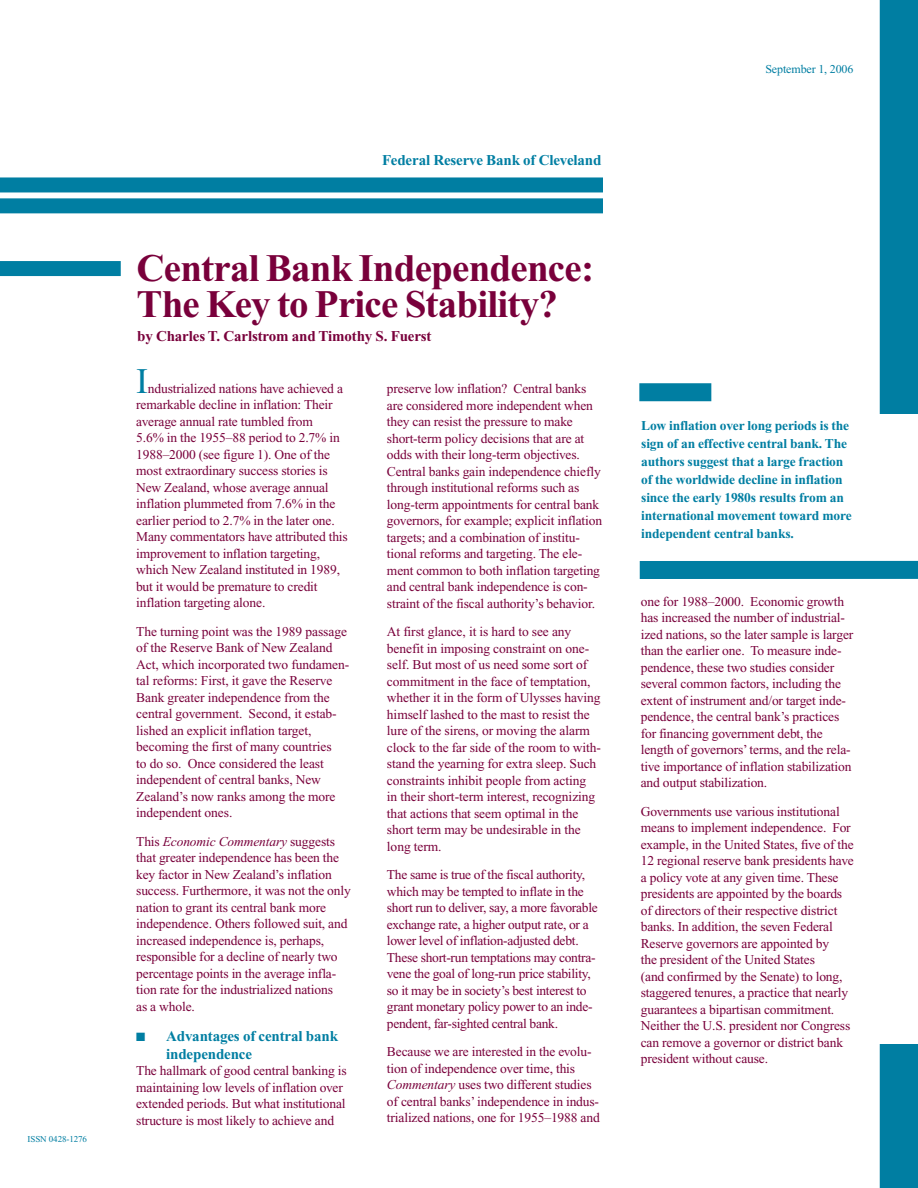
<style>
.page{position:relative;width:918px;height:1188px;background:#fff}
.page>*{position:absolute;margin:0;border:0;box-sizing:border-box;transform-origin:0 0}
.t1{font:700 39px/36px "Times";letter-spacing:-.02em;color:#79003b}
.t2{font:36px "Times";color:#007ea2}
.t3{font:700 15px/18px "Times";letter-spacing:-.01em;color:#007ea2}
.t4{font:700 15px "Times";letter-spacing:-.01em;color:#79003b}
.t5{font:13.5px/16.5px "Times";letter-spacing:-.01em;color:#79003b}
.t6{font:700 13.5px/18px "Times";letter-spacing:-.01em;color:#007ea2}
.t7{font:12px "Times";letter-spacing:-.01em;color:#007ea2}
.t8{font:9px "Times";letter-spacing:-.01em;color:#007ea2}
.s1{font-style:italic}
</style>
<div class="page">
<div style="left:0;top:177px;width:603px;height:15px;background:#007ea2"></div>
<div style="left:0;top:198px;width:603px;height:15px;background:#007ea2"></div>
<div style="left:0;top:261px;width:121px;height:15px;background:#007ea2"></div>
<div style="left:880px;top:0;width:38px;height:414px;background:#007ea2"></div>
<div style="left:880px;top:1044px;width:38px;height:144px;background:#007ea2"></div>
<div style="left:639px;top:383px;width:72px;height:18px;background:#007ea2"></div>
<div style="left:640px;top:561px;width:278px;height:18px;background:#007ea2"></div>
<p class="t8" style="left:28px;top:1135px;width:61px">ISSN 0428-1276</p>
<p class="t3" style="left:382px;top:152px;width:221px">Federal Reserve Bank of Cleveland</p>
<h1 class="t1" style="left:136px;top:254px;width:459px">Central Bank Independence:<br>The Key to Price Stability?</h1>
<p class="t4" style="left:137px;top:330px;width:296px">by Charles T. Carlstrom and Timothy S. Fuerst</p>
<h2 class="t2" style="left:136px;top:367px;width:13px">I</h2>
<p class="t5" style="left:136px;top:381px;width:213px;text-indent:12px">ndustrialized nations have achieved a remarkable decline in inflation: Their average annual rate tumbled from<br>5.6% in the 1955–88 period to 2.7% in 1988–2000 (see figure 1). One of the most extraordinary success stories is New Zealand, whose average annual inflation plummeted from 7.6% in the earlier period to 2.7% in the later one.<br>Many commentators have attributed this improvement to inflation targeting, which New Zealand instituted in 1989, but it would be premature to credit inflation targeting alone.</p>
<p class="t5" style="left:136px;top:624px;width:215px">The turning point was the 1989 passage of the Reserve Bank of New Zealand Act, which incorporated two fundamen&shy;tal reforms: First, it gave the Reserve Bank greater independence from the central government. Second, it estab&shy;lished an explicit inflation target, becoming the first of many countries<br>to do so. Once considered the least independent of central banks, New Zealand’s now ranks among the more independent ones.</p>
<p class="t5" style="left:136px;top:834px;width:216px">This <span class="s1">Economic Commentary</span> suggests that greater independence has been the key factor in New Zealand’s inflation success. Furthermore, it was not the only nation to grant its central bank more independence. Others followed suit, and increased independence is, perhaps, responsible for a decline of nearly two percentage points in the average infla&shy;tion rate for the industrialized nations<br>as a whole.</p>
<p class="t3" style="left:166px;top:1028px;width:173px;text-indent:-30px">■ Advantages of central bank independence</p>
<p class="t5" style="left:136px;top:1064px;width:212px">The hallmark of good central banking is maintaining low levels of inflation over extended periods. But what institutional structure is most likely to achieve and</p>
<p class="t5" style="left:387px;top:382px;width:217px">preserve low inflation? Central banks are considered more independent when they can resist the pressure to make short-term policy decisions that are at odds with their long-term objectives.<br>Central banks gain independence chiefly through institutional reforms such as long-term appointments for central bank governors, for example; explicit inflation targets; and a combination of institu&shy;tional reforms and targeting. The ele&shy;ment common to both inflation targeting and central bank independence is con&shy;straint of the fiscal authority’s behavior.</p>
<p class="t5" style="left:387px;top:625px;width:216px">At first glance, it is hard to see any benefit in imposing constraint on one&shy;self. But most of us need some sort of commitment in the face of temptation, whether it in the form of Ulysses having himself lashed to the mast to resist the lure of the sirens, or moving the alarm clock to the far side of the room to with&shy;stand the yearning for extra sleep. Such constraints inhibit people from acting<br>in their short-term interest, recognizing that actions that seem optimal in the short term may be undesirable in the long term.</p>
<p class="t5" style="left:387px;top:868px;width:212px">The same is true of the fiscal authority, which may be tempted to inflate in the short run to deliver, say, a more favorable exchange rate, a higher output rate, or a lower level of inflation-adjusted debt.<br>These short-run temptations may contra&shy;vene the goal of long-run price stability, so it may be in society’s best interest to grant monetary policy power to an inde&shy;pendent, far-sighted central bank.</p>
<p class="t5" style="left:387px;top:1045px;width:214px">Because we are interested in the evolu&shy;tion of independence over time, this <span class="s1">Commentary</span> uses two different studies of central banks’ independence in indus&shy;trialized nations, one for 1955–1988 and</p>
<p class="t7" style="left:765px;top:64px;width:90px">September 1, 2006</p>
<p class="t6" style="left:641px;top:418px;width:212px">Low inflation over long periods is the sign of an effective central bank. The authors suggest that a large fraction of the worldwide decline in inflation since the early 1980s results from an international movement toward more independent central banks.</p>
<p class="t5" style="left:641px;top:594px;width:214px">one for 1988–2000. Economic growth has increased the number of industrial&shy;ized nations, so the later sample is larger than the earlier one. To measure inde&shy;pendence, these two studies consider several common factors, including the extent of instrument and/or target inde&shy;pendence, the central bank’s practices for financing government debt, the length of governors’ terms, and the rela&shy;tive importance of inflation stabilization and output stabilization.</p>
<p class="t5" style="left:641px;top:804px;width:215px">Governments use various institutional means to implement independence. For example, in the United States, five of the 12 regional reserve bank presidents have a policy vote at any given time. These presidents are appointed by the boards of directors of their respective district banks. In addition, the seven Federal Reserve governors are appointed by<br>the president of the United States<br>(and confirmed by the Senate) to long, staggered tenures, a practice that nearly guarantees a bipartisan commitment.<br>Neither the U.S. president nor Congress can remove a governor or district bank president without cause.</p>
</div>
